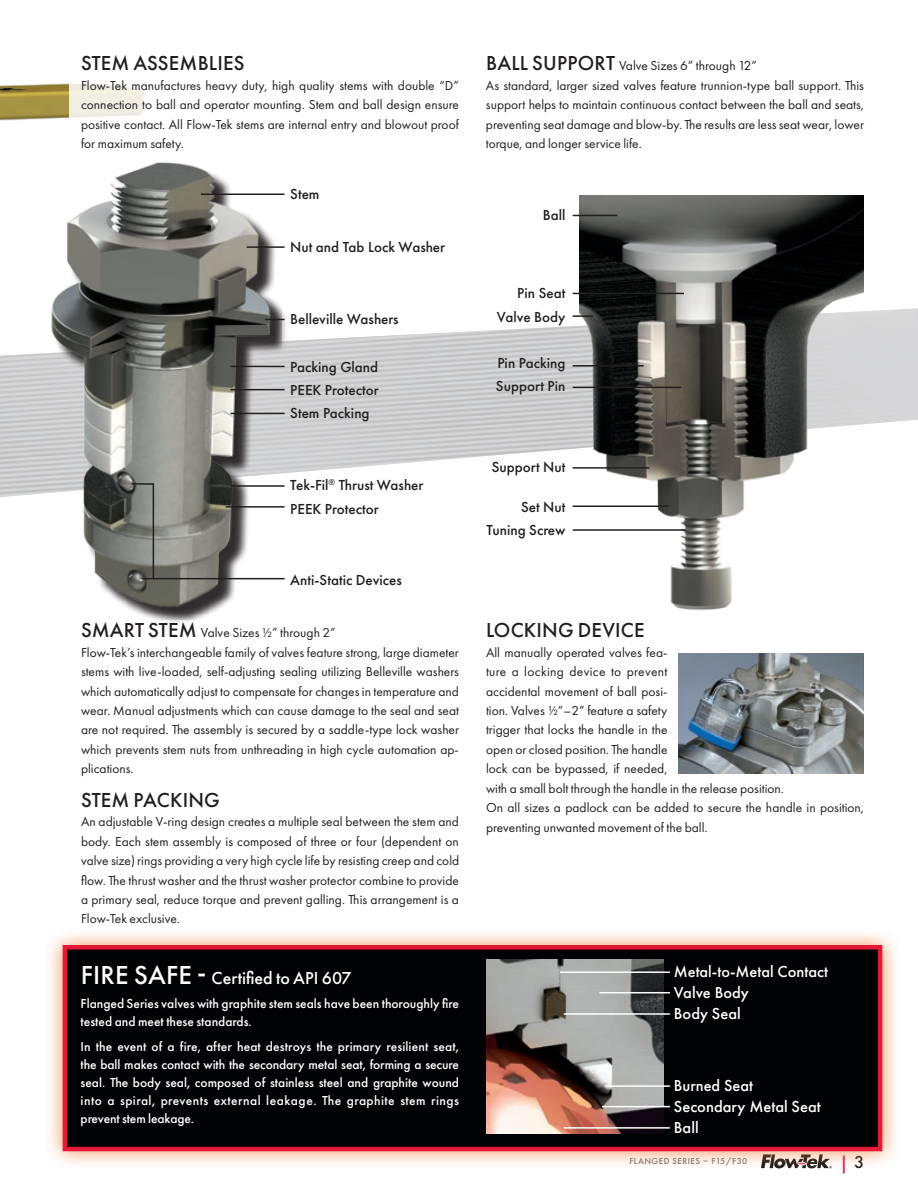
<style>
.page{position:relative;width:918px;height:1188px;background:#fff}
.page>*{position:absolute;margin:0;border:0;box-sizing:border-box;transform-origin:0 0}
.t1{font:500 21px "Futura PT";letter-spacing:.01em;color:#231f20}
.t2{font:500 18px "Futura PT";color:#fff}
.t3{font:500 18px "Futura PT";color:#e41936}
.t4{font:500 16.5px/21px "Futura PT";color:#fff}
.t5{font:500 15.15px/23.2px "Futura PT";color:#231f20}
.t6{font:13.5px/19.5px "Futura PT";color:#231f20}
.t7{font:500 13.5px/18px "Futura PT";color:#fff}
.t8{font:500 9px "Futura PT";letter-spacing:.05em;color:#76787b}
.s1{font-weight:500;font-size:21px}
.s2{font-size:27px}
.s3{color:#231f20}
</style>
<div class="page">
<img style="left:0;top:83px;width:69px;height:414px">
<svg style="left:69px;top:84px;width:74px;height:34px;background:#f1efe4"></svg>
<div style="left:54px;top:165px;width:234px;height:458px;background:#231f20;opacity:.75"></div>
<img style="left:43px;top:156px;width:238px;height:464px">
<hr style="left:201px;top:194px;width:84px;height:1px;background:#231f20">
<hr style="left:247px;top:246px;width:38px;height:2px;background:#231f20">
<svg style="left:265px;top:319px;width:20px;height:1px"></svg>
<hr style="left:231px;top:366px;width:54px;height:1px;background:#231f20">
<hr style="left:231px;top:389px;width:54px;height:1px;background:#231f20">
<hr style="left:231px;top:413px;width:54px;height:1px;background:#231f20">
<hr style="left:231px;top:485px;width:54px;height:2px;background:#231f20">
<hr style="left:226px;top:506px;width:59px;height:2px;background:#231f20">
<hr style="left:142px;top:578px;width:143px;height:1px;background:#231f20">
<img style="left:579px;top:195px;width:285px;height:415px">
<hr style="left:573px;top:215px;width:44px;height:1px;background:#231f20">
<hr style="left:573px;top:315px;width:20px;height:2px;background:#231f20">
<hr style="left:573px;top:293px;width:111px;height:1px;background:#231f20">
<hr style="left:573px;top:365px;width:71px;height:2px;background:#231f20">
<hr style="left:573px;top:387px;width:108px;height:1px;background:#231f20">
<hr style="left:573px;top:467px;width:76px;height:2px;background:#231f20">
<hr style="left:573px;top:506px;width:96px;height:1px;background:#231f20">
<hr style="left:573px;top:529px;width:113px;height:2px;background:#231f20">
<div style="left:44px;top:927px;width:857px;height:243px;background:#f36e21;opacity:.75"></div>
<div style="left:65px;top:947px;width:815px;height:202px;background:#010203"></div>
<div style="left:63px;top:945px;width:819px;height:206px;border:4px solid #e41936"></div>
<img style="left:486px;top:959px;width:177px;height:175px">
<hr style="left:560px;top:971px;width:110px;height:2px;background:#fff">
<hr style="left:605px;top:1085px;width:65px;height:2px;background:#fff">
<hr style="left:599px;top:992px;width:71px;height:1px;background:#fff">
<hr style="left:602px;top:1106px;width:68px;height:1px;background:#fff">
<hr style="left:564px;top:1013px;width:106px;height:2px;background:#fff">
<hr style="left:564px;top:1127px;width:106px;height:2px;background:#fff">
<img style="left:679px;top:654px;width:185px;height:119px">
<svg style="left:130px;top:482px;width:25px;height:98px;background:#787a75"></svg>
<h1 class="t1" style="left:81px;top:50px;width:165px">STEM ASSEMBLIES</h1>
<p class="t6" style="left:81px;top:75px;width:380px;text-align:justify">Flow-Tek manufactures heavy duty, high quality stems with double “D” connection to ball and operator mounting. Stem and ball design ensure positive contact. All Flow-Tek stems are internal entry and blowout proof for maximum safety.</p>
<p class="t5" style="left:290px;top:183px;width:31px">Stem</p>
<p class="t5" style="left:290px;top:235px;width:156px">Nut and Tab Lock Washer</p>
<p class="t5" style="left:290px;top:307px;width:110px">Belleville Washers</p>
<p class="t5" style="left:290px;top:355px;width:90px;text-align:justify">Packing Gland PEEK Protector Stem Packing</p>
<p class="t5" style="left:290px;top:474px;width:135px">Tek-Fil<sup>®</sup> Thrust Washer<br>PEEK Protector</p>
<p class="t5" style="left:290px;top:568px;width:113px">Anti-Static Devices</p>
<p class="t6" style="left:81px;top:623px;width:380px"><span class="s1">SMART STEM</span> Valve Sizes ½” through 2”<br>Flow-Tek’s interchangeable family of valves feature strong, large diameter stems with live-loaded, self-adjusting sealing utilizing Belleville washers which automatically adjust to compensate for changes in temperature and wear. Manual adjustments which can cause damage to the seal and seat are not required. The assembly is secured by a saddle-type lock washer which prevents stem nuts from unthreading in high cycle automation ap&shy;plications.</p>
<h1 class="t1" style="left:81px;top:787px;width:140px">STEM PACKING</h1>
<p class="t6" style="left:81px;top:812px;width:380px;text-align:justify">An adjustable V-ring design creates a multiple seal between the stem and body. Each stem assembly is composed of three or four (dependent on valve size) rings providing a very high cycle life by resisting creep and cold flow. The thrust washer and the thrust washer protector combine to provide a primary seal, reduce torque and prevent galling. This arrangement is a Flow-Tek exclusive.</p>
<h2 class="t2" style="left:81px;top:967px;width:273px"><span class="s2">FIRE SAFE -</span> Certified to API 607</h2>
<p class="t7" style="left:81px;top:995px;width:380px">Flanged Series valves with graphite stem seals have been thoroughly fire tested and meet these standards.</p>
<p class="t7" style="left:81px;top:1038px;width:380px;text-align:justify">In the event of a fire, after heat destroys the primary resilient seat, the ball makes contact with the secondary metal seat, forming a secure seal. The body seal, composed of stainless steel and graphite wound into a spiral, prevents external leakage. The graphite stem rings prevent stem leakage.</p>
<p class="t6" style="left:486px;top:56px;width:380px"><span class="s1">BALL SUPPORT</span> Valve Sizes 6” through 12”<br>As standard, larger sized valves feature trunnion-type ball support. This support helps to maintain continuous contact between the ball and seats, preventing seat damage and blow-by. The results are less seat wear, lower torque, and longer service life.</p>
<p class="t5" style="left:543px;top:203px;width:24px">Ball</p>
<p class="t5" style="left:497px;top:282px;width:70px;text-align:right">Pin Seat<br>Valve Body</p>
<p class="t5" style="left:496px;top:351px;width:71px">Pin Packing<br>Support Pin</p>
<p class="t5" style="left:492px;top:456px;width:75px">Support Nut</p>
<p class="t5" style="left:487px;top:495px;width:80px;text-align:right">Set Nut<br>Tuning Screw</p>
<h1 class="t1" style="left:486px;top:617px;width:160px">LOCKING DEVICE</h1>
<p class="t6" style="left:486px;top:642px;width:380px">All manually operated valves fea-<br>ture a locking device to prevent<br>accidental movement of ball posi-<br>tion. Valves ½”–2” feature a safety<br>trigger that locks the handle in the<br>open or closed position. The handle<br>lock can be bypassed, if needed,<br>with a small bolt through the handle in the release position.<br>On all sizes a padlock can be added to secure the handle in position, preventing unwanted movement of the ball.</p>
<p class="t4" style="left:674px;top:961px;width:156px">Metal-to-Metal Contact<br>Valve Body<br>Body Seal</p>
<p class="t4" style="left:674px;top:1075px;width:148px">Burned Seat<br>Secondary Metal Seat<br>Ball</p>
<p class="t8" style="left:629px;top:1156px;width:119px">FLANGED SERIES – F15/F30</p>
<h2 class="t3" style="left:839px;top:1152px;width:26px">| <span class="s3">3</span></h2>
</div>
